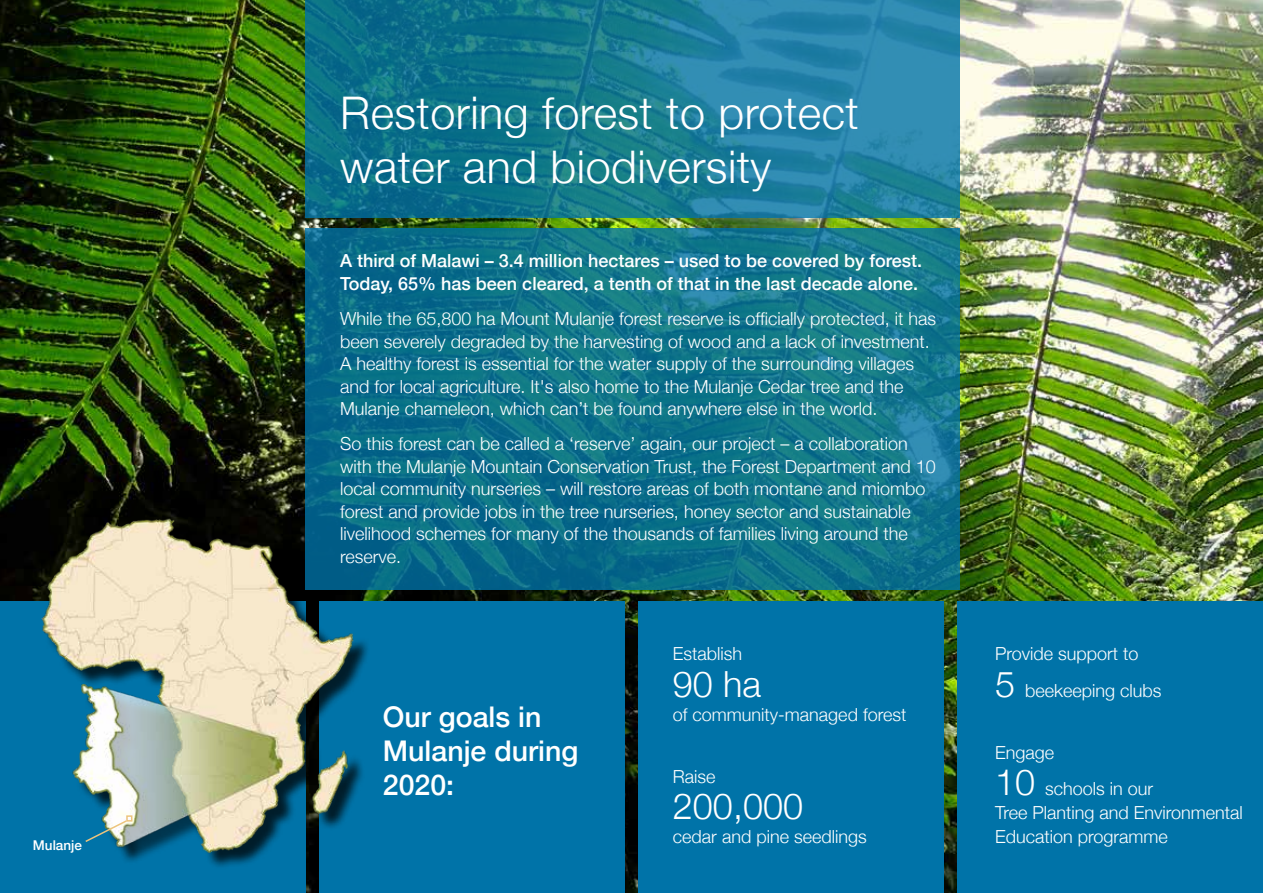
<style>
.page{position:relative;width:1263px;height:893px;background:#fff}
.page>*{position:absolute;margin:0;border:0;box-sizing:border-box;transform-origin:0 0}
.t1{font:300 45px/54px "Helvetica Neue";letter-spacing:.01em;color:#fff}
.t2{font:300 36px "Helvetica Neue";color:#fff}
.t3{font:500 28.5px/34.2px "Helvetica Neue";color:#fff}
.t4{font:300 18px/22.5px "Helvetica Neue";color:#fff}
.t5{font:500 18px/22.5px "Helvetica Neue";color:#fff}
.t6{font:500 13.5px "Helvetica Neue";color:#fff}
.s1{font-size:36px}
</style>
<div class="page">
<img style="left:0;top:0;width:1263px;height:893px">
<svg style="left:306px;top:0;width:654px;height:218px;background:#1a7b97"></svg>
<svg style="left:306px;top:229px;width:654px;height:361px;background:#0e728a"></svg>
<div style="left:0;top:602px;width:306px;height:291px;background:#0073a8"></div>
<div style="left:319px;top:602px;width:306px;height:291px;background:#0073a8"></div>
<div style="left:638px;top:602px;width:306px;height:291px;background:#0073a8"></div>
<div style="left:957px;top:602px;width:306px;height:291px;background:#0073a8"></div>
<img style="left:28px;top:498px;width:339px;height:395px">
<svg style="left:84px;top:819px;width:44px;height:24px"></svg>
<div style="left:126px;top:815px;width:6px;height:7px;border:2px solid #edc47d"></div>
<p class="t6" style="left:33px;top:834px;width:51px">Mulanje</p>
<h1 class="t1" style="left:340px;top:82px;width:520px">Restoring forest to protect water and biodiversity</h1>
<p class="t5" style="left:340px;top:248px;width:583px">A third of Malawi – 3.4 million hectares – used to be covered by forest.<br>Today, 65% has been cleared, a tenth of that in the last decade alone.</p>
<p class="t4" style="left:340px;top:306px;width:597px">While the 65,800 ha Mount Mulanje forest reserve is officially protected, it has been severely degraded by the harvesting of wood and a lack of investment.<br>A healthy forest is essential for the water supply of the surrounding villages and for local agriculture. It's also home to the Mulanje Cedar tree and the Mulanje chameleon, which can’t be found anywhere else in the world.</p>
<p class="t4" style="left:340px;top:431px;width:597px">So this forest can be called a ‘reserve’ again, our project – a collaboration with the Mulanje Mountain Conservation Trust, the Forest Department and 10 local community nurseries – will restore areas of both montane and miombo forest and provide jobs in the tree nurseries, honey sector and sustainable livelihood schemes for many of the thousands of families living around the reserve.</p>
<h3 class="t3" style="left:383px;top:697px;width:197px">Our goals in<br>Mulanje during<br>2020:</h3>
<p class="t4" style="left:673px;top:641px;width:71px">Establish</p>
<h2 class="t2" style="left:673px;top:655px;width:90px">90 ha</h2>
<p class="t4" style="left:673px;top:702px;width:235px">of community-managed forest</p>
<p class="t4" style="left:673px;top:764px;width:44px">Raise</p>
<h2 class="t2" style="left:673px;top:777px;width:132px">200,000</h2>
<p class="t4" style="left:673px;top:824px;width:195px">cedar and pine seedlings</p>
<p class="t4" style="left:995px;top:634px;width:168px;line-height:36.8px">Provide support to<br><span class="s1">5</span> beekeeping clubs</p>
<p class="t4" style="left:995px;top:732px;width:160px;line-height:36.8px">Engage<br><span class="s1">10</span> schools in our</p>
<p class="t4" style="left:995px;top:800px;width:249px;line-height:24px">Tree Planting and Environmental<br>Education programme</p>
</div>
